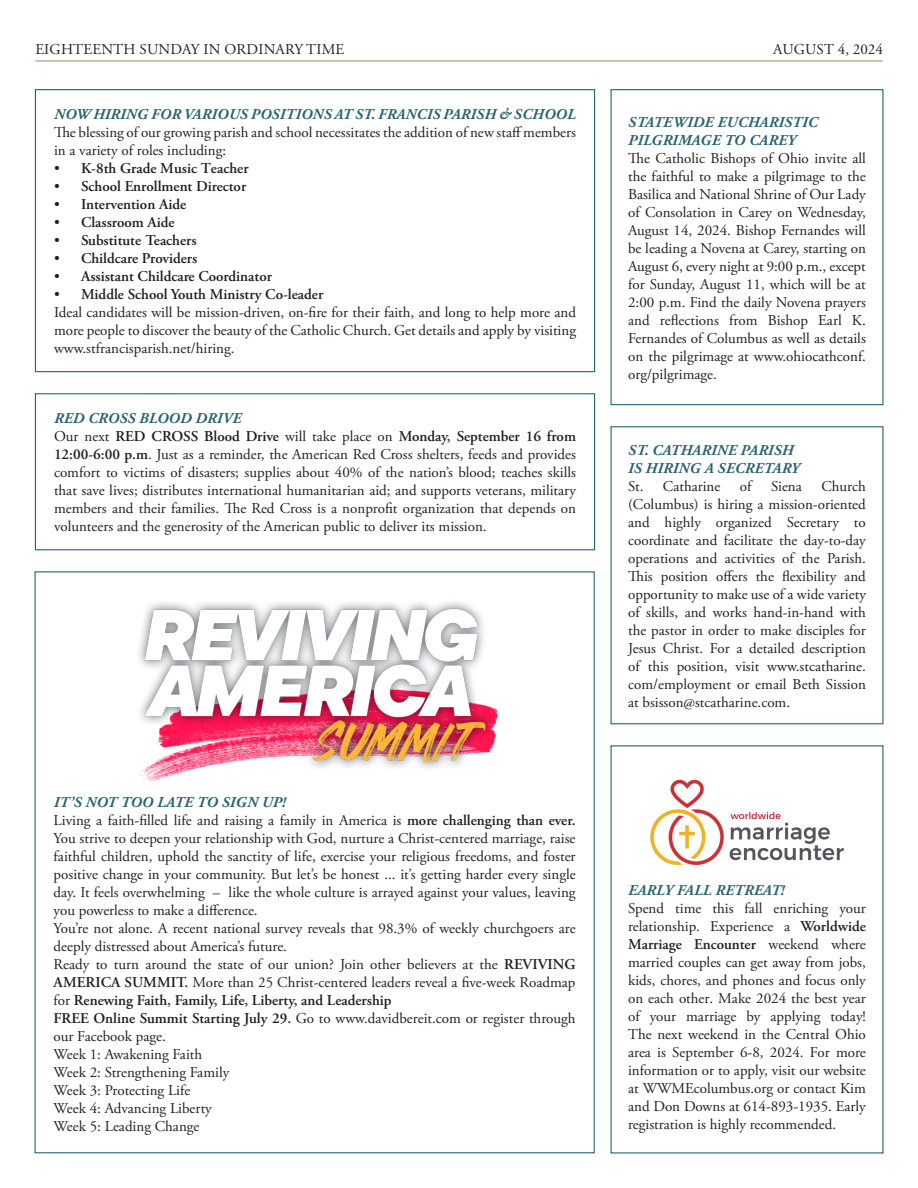
<style>
.page{position:relative;width:918px;height:1188px;background:#fff}
.page>*{position:absolute;margin:0;border:0;box-sizing:border-box;transform-origin:0 0}
.t1{font:15px/18px "Adobe Garamond Pro";color:#231f20;text-align:justify}
.Header-2{font:italic 700 15px/18px "Adobe Garamond Pro";letter-spacing:.015em;color:#296371}
.t2{font:600 15px "Adobe Garamond Pro";color:#231f20}
.s1{font-weight:400}
.s2{font-weight:600}
</style>
<div class="page">
<hr style="left:35px;top:60px;width:848px;height:1px;background:#a6967a">
<div style="left:35px;top:89px;width:560px;height:283px;border:1px solid #296371"></div>
<div style="left:35px;top:393px;width:560px;height:157px;border:1px solid #296371"></div>
<img style="left:139px;top:602px;width:359px;height:179px">
<div style="left:610px;top:89px;width:274px;height:316px;border:1px solid #296371"></div>
<div style="left:610px;top:426px;width:274px;height:298px;border:1px solid #296371"></div>
<img style="left:650px;top:779px;width:194px;height:86px">
<p class="t1" style="left:35px;top:41px;width:310px">EIGHTEENTH SUNDAY IN ORDINARY TIME</p>
<p class="t1" style="left:773px;top:41px;width:111px">AUGUST 4, 2024</p>
<p class="Header-2" style="left:54px;top:106px;width:523px">NOW HIRING FOR VARIOUS POSITIONS AT ST. FRANCIS PARISH &amp; SCHOOL</p>
<p class="t1" style="left:54px;top:124px;width:524px">The blessing of our growing parish and school necessitates the addition of new staff members in a variety of roles including:</p>
<p class="t2" style="left:54px;top:160px;width:196px"><span class="s1">•</span> K-8th Grade Music Teacher</p>
<p class="t2" style="left:54px;top:178px;width:194px"><span class="s1">•</span> School Enrollment Director</p>
<p class="t2" style="left:54px;top:196px;width:134px"><span class="s1">•</span> Intervention Aide</p>
<p class="t2" style="left:54px;top:214px;width:122px"><span class="s1">•</span> Classroom Aide</p>
<p class="t2" style="left:54px;top:232px;width:144px"><span class="s1">•</span> Substitute Teachers</p>
<p class="t2" style="left:54px;top:250px;width:145px"><span class="s1">•</span> Childcare Providers</p>
<p class="t2" style="left:54px;top:268px;width:220px"><span class="s1">•</span> Assistant Childcare Coordinator</p>
<p class="t2" style="left:54px;top:286px;width:271px"><span class="s1">•</span> Middle School Youth Ministry Co-leader</p>
<p class="t1" style="left:54px;top:304px;width:524px">Ideal candidates will be mission-driven, on-fire for their faith, and long to help more and more people to discover the beauty of the Catholic Church. Get details and apply by visiting www.stfrancisparish.net/hiring.</p>
<p class="Header-2" style="left:54px;top:410px;width:189px">RED CROSS BLOOD DRIVE</p>
<p class="t1" style="left:54px;top:428px;width:524px">Our next <span class="s2">RED CROSS Blood Drive</span> will take place on <span class="s2">Monday, September 16 from 12:00-6:00 p.m</span>. Just as a reminder, the American Red Cross shelters, feeds and provides comfort to victims of disasters; supplies about 40% of the nation’s blood; teaches skills that save lives; distributes international humanitarian aid; and supports veterans, military members and their families. The Red Cross is a nonprofit organization that depends on volunteers and the generosity of the American public to deliver its mission.</p>
<p class="Header-2" style="left:54px;top:793px;width:234px">IT’S NOT TOO LATE TO SIGN UP!</p>
<p class="t1" style="left:54px;top:811px;width:524px">Living a faith-filled life and raising a family in America is <span class="s2">more challenging than ever.<br></span>You strive to deepen your relationship with God, nurture a Christ-centered marriage, raise faithful children, uphold the sanctity of life, exercise your religious freedoms, and foster positive change in your community. But let’s be honest ... it’s getting harder every single day. It feels overwhelming – like the whole culture is arrayed against your values, leaving you powerless to make a difference.</p>
<p class="t1" style="left:54px;top:919px;width:524px">You’re not alone. A recent national survey reveals that 98.3% of weekly churchgoers are deeply distressed about America’s future.</p>
<p class="t1" style="left:54px;top:955px;width:524px">Ready to turn around the state of our union? Join other believers at the <span class="s2">REVIVING AMERICA SUMMIT.</span> More than 25 Christ-centered leaders reveal a five-week Roadmap for <span class="s2">Renewing Faith, Family, Life, Liberty, and Leadership</span></p>
<p class="t1" style="left:54px;top:1009px;width:524px"><span class="s2">FREE Online Summit Starting July 29.</span> Go to www.davidbereit.com or register through our Facebook page.</p>
<p class="t1" style="left:54px;top:1045px;width:150px">Week 1: Awakening Faith</p>
<p class="t1" style="left:54px;top:1063px;width:177px">Week 2: Strengthening Family</p>
<p class="t1" style="left:54px;top:1081px;width:138px">Week 3: Protecting Life</p>
<p class="t1" style="left:54px;top:1099px;width:160px">Week 4: Advancing Liberty</p>
<p class="t1" style="left:54px;top:1117px;width:147px">Week 5: Leading Change</p>
<p class="Header-2" style="left:628px;top:113px;width:191px">STATEWIDE EUCHARISTIC<br>PILGRIMAGE TO CAREY</p>
<p class="t1" style="left:628px;top:149px;width:239px">The Catholic Bishops of Ohio invite all the faithful to make a pilgrimage to the Basilica and National Shrine of Our Lady of Consolation in Carey on Wednesday, August 14, 2024. Bishop Fernandes will be leading a Novena at Carey, starting on August 6, every night at 9:00 p.m., except for Sunday, August 11, which will be at 2:00 p.m. Find the daily Novena prayers and reflections from Bishop Earl K.<br>Fernandes of Columbus as well as details on the pilgrimage at www.ohiocathconf. org/pilgrimage.</p>
<p class="Header-2" style="left:628px;top:441px;width:167px">ST. CATHARINE PARISH</p>
<p class="Header-2" style="left:628px;top:459px;width:173px">IS HIRING A SECRETARY</p>
<p class="t1" style="left:628px;top:478px;width:94px">St. Catharine</p>
<p class="t1" style="left:740px;top:478px;width:13px">of</p>
<p class="t1" style="left:771px;top:478px;width:32px">Siena</p>
<p class="t1" style="left:628px;top:478px;width:239px;text-indent:193px">Church (Columbus) is hiring a mission-oriented and highly organized Secretary to coordinate and facilitate the day-to-day operations and activities of the Parish.<br>This position offers the flexibility and opportunity to make use of a wide variety of skills, and works hand-in-hand with the pastor in order to make disciples for Jesus Christ. For a detailed description of this position, visit www.stcatharine. com/employment or email Beth Sission at bsisson@stcatharine.com.</p>
<p class="Header-2" style="left:628px;top:881px;width:158px">EARLY FALL RETREAT!</p>
<p class="t1" style="left:628px;top:900px;width:239px">Spend time this fall enriching your relationship. Experience a <span class="s2">Worldwide Marriage Encounter</span> weekend where married couples can get away from jobs, kids, chores, and phones and focus only on each other. Make 2024 the best year of your marriage by applying today!<br>The next weekend in the Central Ohio area is September 6-8, 2024. For more information or to apply, visit our website at WWMEcolumbus.org or contact Kim and Don Downs at 614-893-1935. Early registration is highly recommended.</p>
</div>
